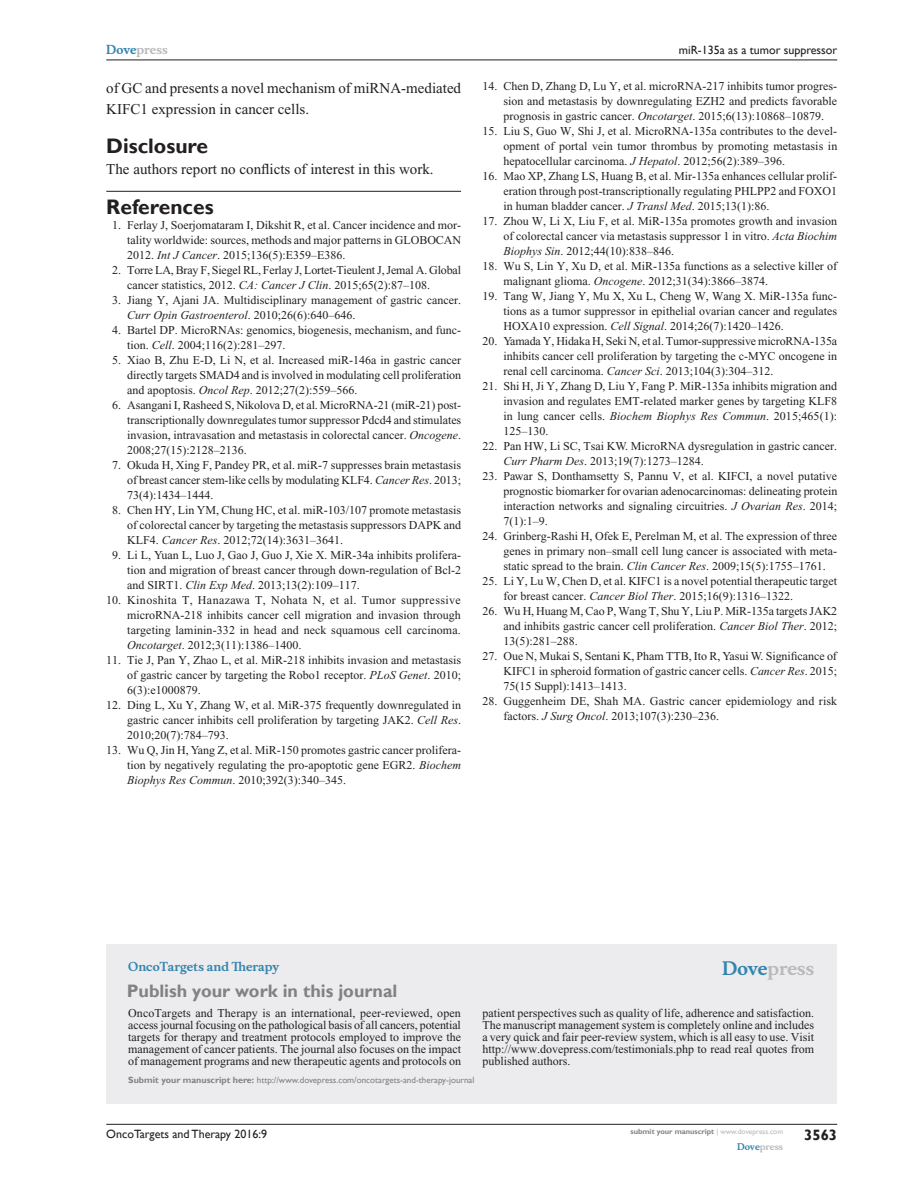
<style>
.page{position:relative;width:918px;height:1188px;background:#fff}
.page>*{position:absolute;margin:0;border:0;box-sizing:border-box;transform-origin:0 0}
.RefH{font:700 21px "Gill Sans";color:#231f20}
.PromBx-H1{font:700 18px "Gill Sans";color:#808285}
.PromBx-Brand{font:700 18px "Musee";color:#b8b9bc}
.TxF{font:15px/21px "Times New Roman";color:#231f20}
.t1{font:700 15px "Gill Sans";color:#231f20}
.RefNL2{font:12px/15px "Times New Roman";color:#231f20;text-align:justify}
.PromBx-Tx{font:12px/12px "Times New Roman";color:#231f20;text-align:justify}
.t2{font:12px "Gill Sans";color:#231f20}
.PromBx-JrnlName{font:700 12px "Musee";color:#3485ae}
.t3{font:700 12px "Musee";color:#b8b9bc}
.PromBx-SubmitMssWebA{font:9px "Gill Sans";color:#808285}
.t4{font:700 9px "Musee";color:#b8b9bc}
.t5{font:700 7.5px "Gill Sans";color:#808285}
.s1{color:#3485ae}
.s2{font-style:italic}
.s3{font-weight:700}
.s4{font-weight:400;color:#b8b9bc}
</style>
<div class="page">
<div style="left:106px;top:944px;width:731px;height:159px;background:#ececee"></div>
<hr style="left:106px;top:1124px;width:731px;height:1px;background:#231f20">
<hr style="left:106px;top:60px;width:731px;height:1px;background:#231f20">
<hr style="left:106px;top:191px;width:355px;height:1px;background:#231f20">
<p class="t3" style="left:106px;top:43px;width:63px"><span class="s1">Dove</span>press</p>
<p class="TxF" style="left:106px;top:77px;width:356px">of GC and presents a novel mechanism of miRNA-mediated<br>KIFC1 expression in cancer cells.</p>
<h1 class="RefH" style="left:106px;top:134px;width:103px">Disclosure</h1>
<p class="TxF" style="left:106px;top:159px;width:329px">The authors report no conflicts of interest in this work.</p>
<p class="RefH" style="left:106px;top:195px;width:109px">References</p>
<p class="RefNL2" style="left:127px;top:218px;width:335px;text-indent:-15px">1. Ferlay J, Soerjomataram I, Dikshit R, et al. Cancer incidence and mor&shy;tality worldwide: sources, methods and major patterns in GLOBOCAN 2012. <span class="s2">Int J Cancer</span>. 2015;136(5):E359–E386.</p>
<p class="RefNL2" style="left:127px;top:263px;width:335px;text-indent:-15px">2. Torre LA, Bray F, Siegel RL, Ferlay J, Lortet-Tieulent J, Jemal A. Global cancer statistics, 2012. <span class="s2">CA: Cancer J Clin</span>. 2015;65(2):87–108.</p>
<p class="RefNL2" style="left:127px;top:293px;width:335px;text-indent:-15px">3. Jiang Y, Ajani JA. Multidisciplinary management of gastric cancer.<br><span class="s2">Curr Opin Gastroenterol</span>. 2010;26(6):640–646.</p>
<p class="RefNL2" style="left:127px;top:323px;width:335px;text-indent:-15px">4. Bartel DP. MicroRNAs: genomics, biogenesis, mechanism, and func&shy;tion. <span class="s2">Cell</span>. 2004;116(2):281–297.</p>
<p class="RefNL2" style="left:127px;top:353px;width:335px;text-indent:-15px">5. Xiao B, Zhu E-D, Li N, et al. Increased miR-146a in gastric cancer directly targets SMAD4 and is involved in modulating cell proliferation and apoptosis. <span class="s2">Oncol Rep</span>. 2012;27(2):559–566.</p>
<p class="RefNL2" style="left:127px;top:398px;width:336px;text-indent:-15px">6. Asangani I, Rasheed S, Nikolova D, et al. MicroRNA-21 (miR-21) post&shy;transcriptionally downregulates tumor suppressor Pdcd4 and stimulates invasion, intravasation and metastasis in colorectal cancer. <span class="s2">Oncogene</span>.<br>2008;27(15):2128–2136.</p>
<p class="RefNL2" style="left:127px;top:458px;width:335px;text-indent:-15px">7. Okuda H, Xing F, Pandey PR, et al. miR-7 suppresses brain metastasis of breast cancer stem-like cells by modulating KLF4. <span class="s2">Cancer Res</span>. 2013; 73(4):1434–1444.</p>
<p class="RefNL2" style="left:127px;top:503px;width:335px;text-indent:-15px">8. Chen HY, Lin YM, Chung HC, et al. miR-103/107 promote metastasis of colorectal cancer by targeting the metastasis suppressors DAPK and KLF4. <span class="s2">Cancer Res</span>. 2012;72(14):3631–3641.</p>
<p class="RefNL2" style="left:127px;top:548px;width:335px;text-indent:-15px">9. Li L, Yuan L, Luo J, Gao J, Guo J, Xie X. MiR-34a inhibits prolifera&shy;tion and migration of breast cancer through down-regulation of Bcl-2 and SIRT1. <span class="s2">Clin Exp Med</span>. 2013;13(2):109–117.</p>
<p class="RefNL2" style="left:127px;top:593px;width:335px;text-indent:-21px">10. Kinoshita T, Hanazawa T, Nohata N, et al. Tumor suppressive microRNA-218 inhibits cancer cell migration and invasion through targeting laminin-332 in head and neck squamous cell carcinoma.<br><span class="s2">Oncotarget</span>. 2012;3(11):1386–1400.</p>
<p class="RefNL2" style="left:127px;top:653px;width:335px;text-indent:-21px">11. Tie J, Pan Y, Zhao L, et al. MiR-218 inhibits invasion and metastasis of gastric cancer by targeting the Robo1 receptor. <span class="s2">PLoS Genet</span>. 2010; 6(3):e1000879.</p>
<p class="RefNL2" style="left:127px;top:698px;width:335px;text-indent:-21px">12. Ding L, Xu Y, Zhang W, et al. MiR-375 frequently downregulated in gastric cancer inhibits cell proliferation by targeting JAK2. <span class="s2">Cell Res</span>.<br>2010;20(7):784–793.</p>
<p class="RefNL2" style="left:127px;top:743px;width:335px;text-indent:-21px">13. Wu Q, Jin H, Yang Z, et al. MiR-150 promotes gastric cancer prolifera&shy;tion by negatively regulating the pro-apoptotic gene EGR2. <span class="s2">Biochem Biophys Res Commun</span>. 2010;392(3):340–345.</p>
<p class="t2" style="left:679px;top:43px;width:160px">miR-135a as a tumor suppressor</p>
<p class="RefNL2" style="left:503px;top:79px;width:335px;text-indent:-21px">14. Chen D, Zhang D, Lu Y, et al. microRNA-217 inhibits tumor progres&shy;sion and metastasis by downregulating EZH2 and predicts favorable prognosis in gastric cancer. <span class="s2">Oncotarget</span>. 2015;6(13):10868–10879.</p>
<p class="RefNL2" style="left:503px;top:124px;width:335px;text-indent:-21px">15. Liu S, Guo W, Shi J, et al. MicroRNA-135a contributes to the devel&shy;opment of portal vein tumor thrombus by promoting metastasis in hepatocellular carcinoma. <span class="s2">J Hepatol</span>. 2012;56(2):389–396.</p>
<p class="RefNL2" style="left:503px;top:169px;width:335px;text-indent:-21px">16. Mao XP, Zhang LS, Huang B, et al. Mir-135a enhances cellular prolif&shy;eration through post-transcriptionally regulating PHLPP2 and FOXO1 in human bladder cancer. <span class="s2">J Transl Med</span>. 2015;13(1):86.</p>
<p class="RefNL2" style="left:503px;top:214px;width:335px;text-indent:-21px">17. Zhou W, Li X, Liu F, et al. MiR-135a promotes growth and invasion of colorectal cancer via metastasis suppressor 1 in vitro. <span class="s2">Acta Biochim Biophys Sin</span>. 2012;44(10):838–846.</p>
<p class="RefNL2" style="left:503px;top:259px;width:335px;text-indent:-21px">18. Wu S, Lin Y, Xu D, et al. MiR-135a functions as a selective killer of malignant glioma. <span class="s2">Oncogene</span>. 2012;31(34):3866–3874.</p>
<p class="RefNL2" style="left:503px;top:289px;width:335px;text-indent:-21px">19. Tang W, Jiang Y, Mu X, Xu L, Cheng W, Wang X. MiR-135a func&shy;tions as a tumor suppressor in epithelial ovarian cancer and regulates HOXA10 expression. <span class="s2">Cell Signal</span>. 2014;26(7):1420–1426.</p>
<p class="RefNL2" style="left:503px;top:334px;width:335px;text-indent:-21px">20. Yamada Y, Hidaka H, Seki N, et al. Tumor-suppressive microRNA-135a inhibits cancer cell proliferation by targeting the c-MYC oncogene in renal cell carcinoma. <span class="s2">Cancer Sci</span>. 2013;104(3):304–312.</p>
<p class="RefNL2" style="left:503px;top:379px;width:335px;text-indent:-21px">21. Shi H, Ji Y, Zhang D, Liu Y, Fang P. MiR-135a inhibits migration and invasion and regulates EMT-related marker genes by targeting KLF8 in lung cancer cells. <span class="s2">Biochem Biophys Res Commun</span>. 2015;465(1):<br>125–130.</p>
<p class="RefNL2" style="left:503px;top:439px;width:335px;text-indent:-21px">22. Pan HW, Li SC, Tsai KW. MicroRNA dysregulation in gastric cancer.<br><span class="s2">Curr Pharm Des</span>. 2013;19(7):1273–1284.</p>
<p class="RefNL2" style="left:503px;top:469px;width:336px;text-indent:-21px">23. Pawar S, Donthamsetty S, Pannu V, et al. KIFCI, a novel putative prognostic biomarker for ovarian adenocarcinomas: delineating protein interaction networks and signaling circuitries. <span class="s2">J Ovarian Res</span>. 2014; 7(1):1–9.</p>
<p class="RefNL2" style="left:503px;top:529px;width:335px;text-indent:-21px">24. Grinberg-Rashi H, Ofek E, Perelman M, et al. The expression of three genes in primary non–small cell lung cancer is associated with meta&shy;static spread to the brain. <span class="s2">Clin Cancer Res</span>. 2009;15(5):1755–1761.</p>
<p class="RefNL2" style="left:503px;top:574px;width:335px;text-indent:-21px">25. Li Y, Lu W, Chen D, et al. KIFC1 is a novel potential therapeutic target for breast cancer. <span class="s2">Cancer Biol Ther</span>. 2015;16(9):1316–1322.</p>
<p class="RefNL2" style="left:503px;top:604px;width:335px;text-indent:-21px">26. Wu H, Huang M, Cao P, Wang T, Shu Y, Liu P. MiR-135a targets JAK2 and inhibits gastric cancer cell proliferation. <span class="s2">Cancer Biol Ther</span>. 2012; 13(5):281–288.</p>
<p class="RefNL2" style="left:503px;top:649px;width:335px;text-indent:-21px">27. Oue N, Mukai S, Sentani K, Pham TTB, Ito R, Yasui W. Significance of KIFC1 in spheroid formation of gastric cancer cells. <span class="s2">Cancer Res</span>. 2015; 75(15 Suppl):1413–1413.</p>
<p class="RefNL2" style="left:503px;top:694px;width:335px;text-indent:-21px">28. Guggenheim DE, Shah MA. Gastric cancer epidemiology and risk factors. <span class="s2">J Surg Oncol</span>. 2013;107(3):230–236.</p>
<p class="PromBx-JrnlName" style="left:128px;top:959px;width:152px">OncoTargets and Therapy</p>
<p class="PromBx-H1" style="left:127px;top:980px;width:272px">Publish your work in this journal</p>
<p class="PromBx-Brand" style="left:722px;top:958px;width:94px"><span class="s1">Dove</span>press</p>
<p class="PromBx-Tx" style="left:128px;top:1007px;width:334px">OncoTargets and Therapy is an international, peer-reviewed, open access journal focusing on the pathological basis of all cancers, potential targets for therapy and treatment protocols employed to improve the management of cancer patients. The journal also focuses on the impact of management programs and new therapeutic agents and protocols on</p>
<p class="PromBx-Tx" style="left:482px;top:1007px;width:333px">patient perspectives such as quality of life, adherence and satisfaction.<br>The manuscript management system is completely online and includes a very quick and fair peer-review system, which is all easy to use. Visit http://www.dovepress.com/testimonials.php to read real quotes from published authors.</p>
<p class="PromBx-SubmitMssWebA" style="left:128px;top:1075px;width:348px"><span class="s3">Submit your manuscript here:</span> http://www.dovepress.com/oncotargets-and-therapy-journal</p>
<p class="t2" style="left:106px;top:1127px;width:162px">OncoTargets and Therapy 2016:9</p>
<p class="t5" style="left:631px;top:1127px;width:154px">submit your manuscript <span class="s4">| www.dovepress.com</span></p>
<p class="t4" style="left:737px;top:1141px;width:48px"><span class="s1">Dove</span>press</p>
<p class="t1" style="left:804px;top:1126px;width:35px">3563</p>
</div>
